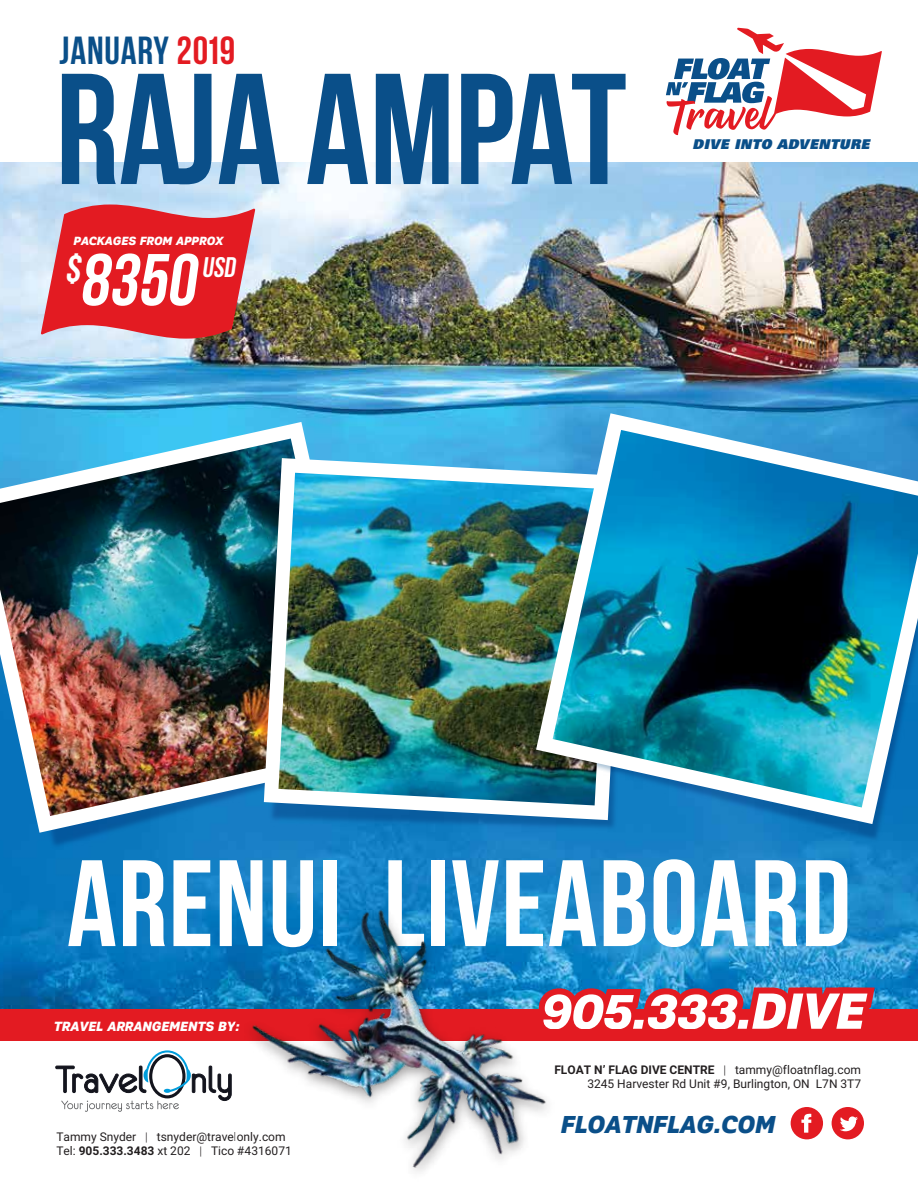
<style>
.page{position:relative;width:918px;height:1188px;background:#fff}
.page>*{position:absolute;margin:0;border:0;box-sizing:border-box;transform-origin:0 0}
.t1{font:700 157.5px "Bebas Neue";color:#0a4f89}
.t2{font:700 122.55px "Bebas Neue";letter-spacing:.01em;color:#fff}
.t3{font:700 73.2px "Bebas Neue";color:#fff}
.t4{font:700 39.15px "Bebas Neue";color:#fff}
.t5{font:700 39px "Bebas Neue";letter-spacing:.02em;color:#0a4f89}
.t6{font:700 28.2px "Bebas Neue";color:#fff}
.t7{font:italic 800 24.75px "Crique Grotesk";letter-spacing:-.01em;color:#0a4f89}
.t8{font:italic 800 13.5px "Crique Grotesk";letter-spacing:-.01em;color:#fff}
.t9{font:italic 900 13.5px "Univers";letter-spacing:.035em;color:#0a4f89}
.t10{font:12px/14.2px "Roboto";color:#231f20;text-align:right}
.t11{font:italic 800 12px "Crique Grotesk";letter-spacing:-.01em;color:#fff}
.s1{color:#e31b22}
.s2{font-weight:300}
.s3{font-weight:700}
</style>
<div class="page">
<img style="left:0;top:162px;width:918px;height:848px">
<div style="left:0;top:1010px;width:918px;height:31px;background:#e31b22"></div>
<svg style="left:55px;top:1050px;width:172px;height:62px"></svg>
<div style="left:791px;top:1107px;width:32px;height:32px;background:#e31b22;border-radius:50%"></div>
<svg style="left:801px;top:1114px;width:10px;height:19px"></svg>
<div style="left:832px;top:1107px;width:32px;height:32px;background:#e31b22;border-radius:50%"></div>
<svg style="left:840px;top:1116px;width:18px;height:15px"></svg>
<svg style="left:583px;top:979px;width:299px;height:50px"></svg>
<img style="left:420px;top:820px;width:62px;height:61px">
<img style="left:0;top:820px;width:420px;height:79px">
<svg style="left:0;top:422px;width:376px;height:411px;background:#3ea5da"></svg>
<img style="left:0;top:439px;width:359px;height:377px">
<img style="left:264px;top:458px;width:218px;height:362px">
<img style="left:278px;top:473px;width:204px;height:332px">
<img style="left:482px;top:434px;width:436px;height:459px">
<img style="left:536px;top:413px;width:382px;height:411px">
<img style="left:553px;top:430px;width:365px;height:377px">
<svg style="left:41px;top:205px;width:214px;height:134px;background:#da3e46"></svg>
<svg style="left:666px;top:28px;width:216px;height:107px"></svg>
<img style="left:227px;top:885px;width:356px;height:287px">
<h3 class="t5" style="left:60px;top:29px;width:177px">JANUARY <span class="s1">2019</span></h3>
<h1 class="t1" style="left:56px;top:43px;width:573px">RAJA AMPAT</h1>
<p class="t11" style="left:73px;top:234px;width:152px">PACKAGES FROM APPROX</p>
<h3 class="t3" style="left:79px;top:240px;width:128px">8350</h3>
<h3 class="t4" style="left:65px;top:247px;width:23px">$</h3>
<h3 class="t6" style="left:202px;top:252px;width:39px">USD</h3>
<p class="t9" style="left:693px;top:135px;width:178px">DIVE INTO ADVENTURE</p>
<h2 class="t2" style="left:67px;top:837px;width:786px">ARENUI LIVEABOARD</h2>
<p class="t8" style="left:54px;top:1019px;width:187px">TRAVEL ARRANGEMENTS BY:</p>
<p class="t10" style="left:56px;top:1129px;width:231px">Tammy Snyder <span class="s2">|</span> tsnyder@travelonly.com</p>
<p class="t10" style="left:56px;top:1143px;width:237px">Tel: <span class="s3">905.333.3483</span> xt 202 <span class="s2">|</span> Tico #4316071</p>
<p class="t10" style="left:554px;top:1062px;width:308px"><span class="s3">FLOAT N’ FLAG DIVE CENTRE</span> <span class="s2">|</span> tammy@floatnflag.com<br>3245 Harvester Rd Unit #9, Burlington, ON L7N 3T7</p>
<h3 class="t7" style="left:561px;top:1111px;width:216px">FLOATNFLAG.COM</h3>
</div>
